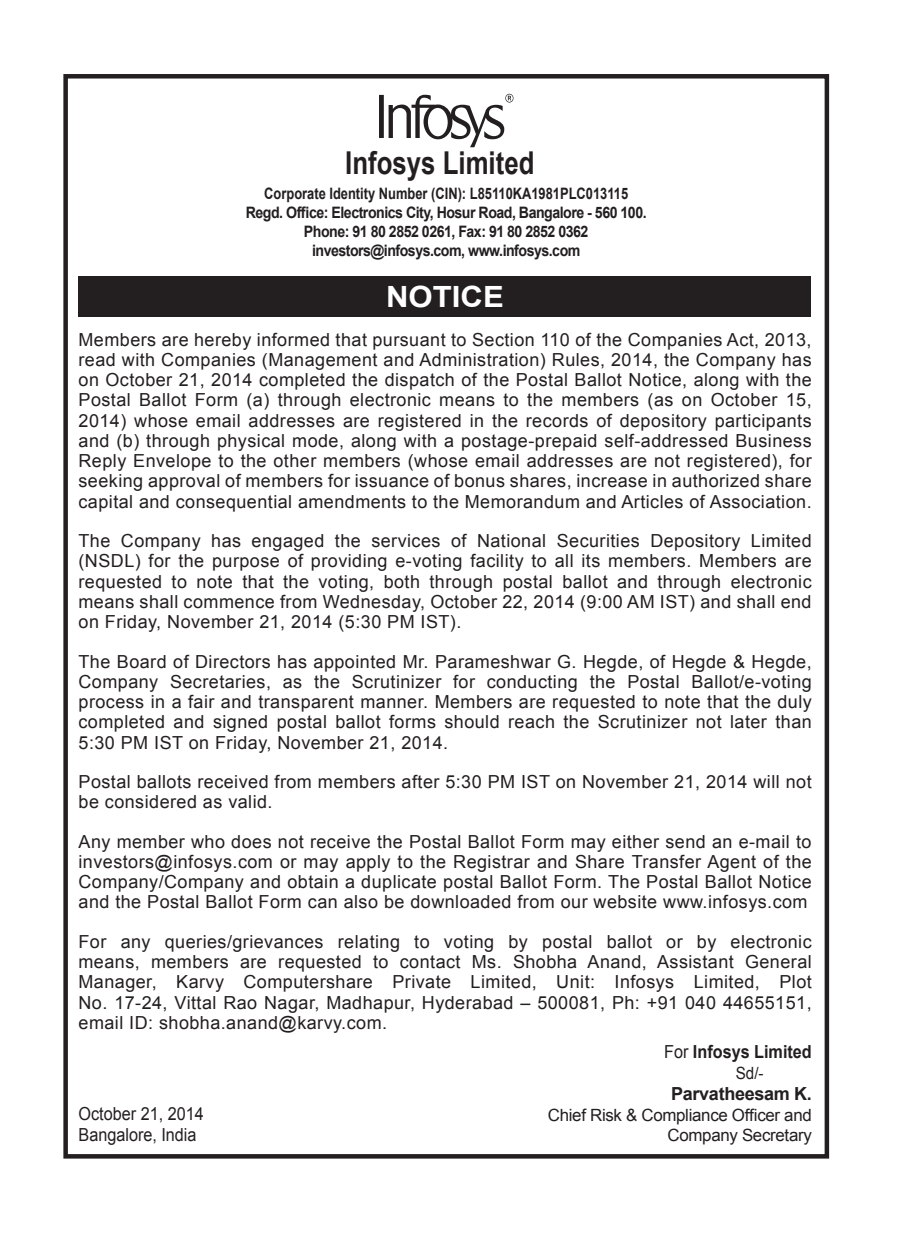
<style>
.page{position:relative;width:900px;height:1233px;background:#fff}
.page>*{position:absolute;margin:0;border:0;box-sizing:border-box;transform-origin:0 0}
.t1{font:700 31.5px "Arial";color:#231f20;scale:.82 1}
.t2{font:700 29.25px "Arial";color:#fff;scale:1.06 1}
.t3{font:18px/20.2px "Arial";letter-spacing:.025em;color:#231f20;text-align:justify}
.t4{font:18px/21.2px "Arial";color:#231f20;scale:.9 1}
.t5{font:700 18px "Arial";color:#231f20;scale:.9 1}
.t6{font:700 18px "Arial";letter-spacing:-.02em;color:#231f20}
.t7{font:16.88px/20.2px "Arial";letter-spacing:-.02em;color:#231f20;text-align:right}
.t8{font:16.88px "Arial";letter-spacing:-.02em;color:#231f20;scale:.9 1}
.t9{font:700 15.75px/18.9px "Arial";letter-spacing:-.035em;color:#231f20;text-align:center;scale:.82 1}
.s1{font-weight:400}
</style>
<div class="page">
<div style="left:63px;top:74px;width:766px;height:1084px;border:4px solid #231f20"></div>
<div style="left:79px;top:276px;width:732px;height:40px;background:#231f20"></div>
<svg style="left:379px;top:94px;width:134px;height:53px"></svg>
<h1 class="t1" style="left:345px;top:142px;width:232px">Infosys Limited</h1>
<p class="t9" style="left:246px;top:185px;width:490px">Corporate Identity Number (CIN): L85110KA1981PLC013115<br>Regd. Office: Electronics City, Hosur Road, Bangalore - 560 100.<br>Phone: 91 80 2852 0261, Fax: 91 80 2852 0362 investors@infosys.com, www.infosys.com</p>
<h2 class="t2" style="left:386px;top:277px;width:112px">NOTICE</h2>
<p class="t3" style="left:79px;top:329px;width:734px">Members are hereby informed that pursuant to Section 110 of the Companies Act, 2013, read with Companies (Management and Administration) Rules, 2014, the Company has on October 21, 2014 completed the dispatch of the Postal Ballot Notice, along with the Postal Ballot Form (a) through electronic means to the members (as on October 15, 2014) whose email addresses are registered in the records of depository participants and (b) through physical mode, along with a postage-prepaid self-addressed Business Reply Envelope to the other members (whose email addresses are not registered), for seeking approval of members for issuance of bonus shares, increase in authorized share capital and consequential amendments to the Memorandum and Articles of Association.</p>
<p class="t3" style="left:79px;top:531px;width:734px">The Company has engaged the services of National Securities Depository Limited (NSDL) for the purpose of providing e-voting facility to all its members. Members are requested to note that the voting, both through postal ballot and through electronic means shall commence from Wednesday, October 22, 2014 (9:00 AM IST) and shall end on Friday, November 21, 2014 (5:30 PM IST).</p>
<p class="t3" style="left:79px;top:651px;width:734px">The Board of Directors has appointed Mr. Parameshwar G. Hegde, of Hegde &amp; Hegde, Company Secretaries, as the Scrutinizer for conducting the Postal Ballot/e-voting process in a fair and transparent manner. Members are requested to note that the duly completed and signed postal ballot forms should reach the Scrutinizer not later than 5:30 PM IST on Friday, November 21, 2014.</p>
<p class="t3" style="left:79px;top:771px;width:734px">Postal ballots received from members after 5:30 PM IST on November 21, 2014 will not be considered as valid.</p>
<p class="t3" style="left:79px;top:831px;width:734px">Any member who does not receive the Postal Ballot Form may either send an e-mail to investors@infosys.com or may apply to the Registrar and Share Transfer Agent of the Company/Company and obtain a duplicate postal Ballot Form. The Postal Ballot Notice and the Postal Ballot Form can also be downloaded from our website www.infosys.com</p>
<p class="t3" style="left:79px;top:931px;width:734px">For any queries/grievances relating to voting by postal ballot or by electronic means, members are requested to contact Ms. Shobha Anand, Assistant General Manager, Karvy Computershare Private Limited, Unit: Infosys Limited, Plot No. 17-24, Vittal Rao Nagar, Madhapur, Hyderabad – 500081, Ph: +91 040 44655151, email ID: shobha.anand@karvy.com.</p>
<p class="t5" style="left:664px;top:1039px;width:166px"><span class="s1">For</span> Infosys Limited</p>
<p class="t8" style="left:735px;top:1062px;width:32px">Sd/-</p>
<p class="t6" style="left:671px;top:1082px;width:142px">Parvatheesam K.</p>
<p class="t7" style="left:548px;top:1104px;width:265px">Chief Risk &amp; Compliance Officer and<br>Company Secretary</p>
<p class="t4" style="left:79px;top:1103px;width:141px">October 21, 2014<br>Bangalore, India</p>
</div>
